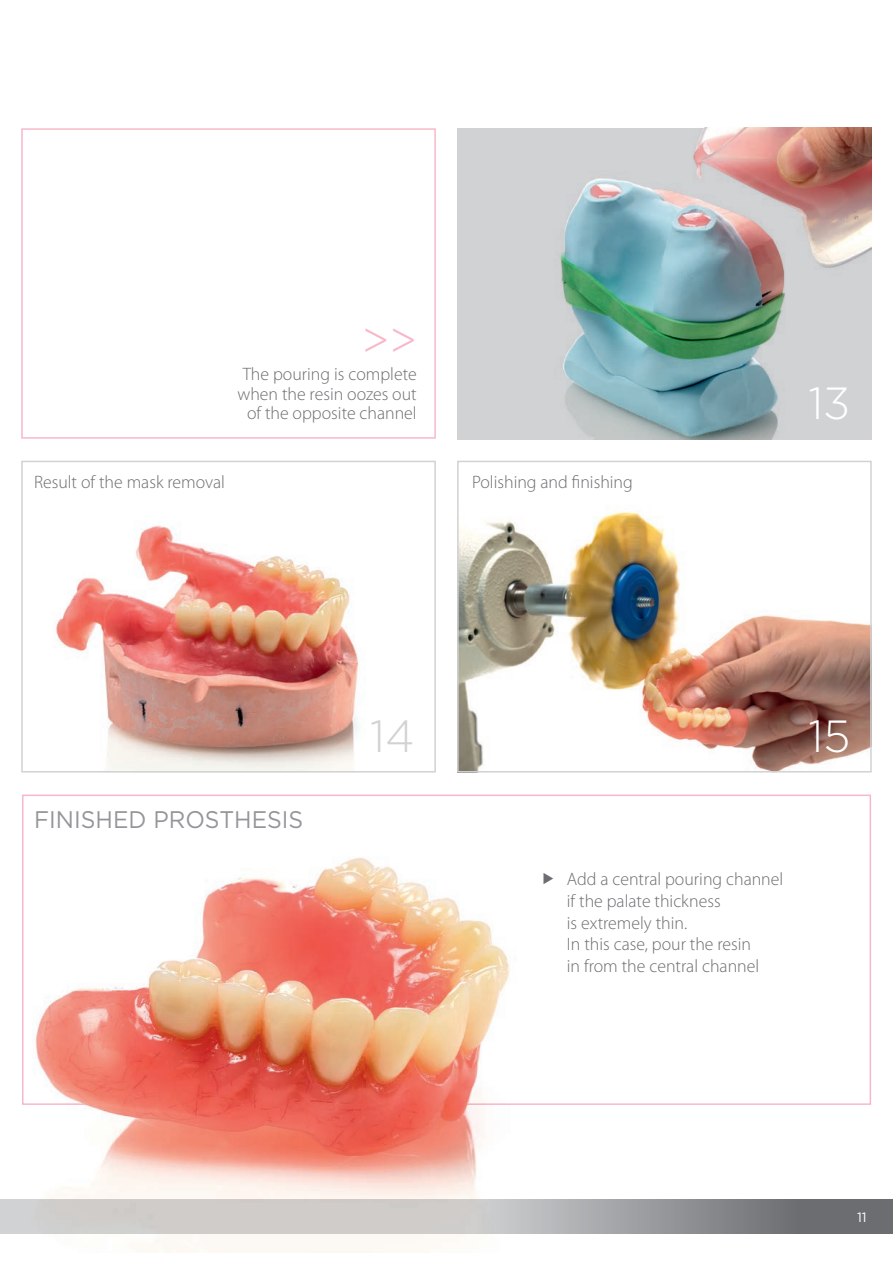
<style>
.page{position:relative;width:893px;height:1263px;background:#fff}
.page>*{position:absolute;margin:0;border:0;box-sizing:border-box;transform-origin:0 0}
.text{font:300 45px "Gotham";color:#fff}
.text-2{font:300 45px "Gotham";color:#d1d2d4}
.text-3{font:300 45px "Gotham";color:#f7b9c8}
.page_title{font:24px "Gotham";color:#939598;scale:.96 1}
.text-4{font:300 18px/21.6px "Myriad Pro";color:#6c6d70}
.t1{font:13.5px "Gotham";color:#fff}
</style>
<div class="page">
<div style="left:831px;top:1199px;width:62px;height:34px;background:#6c6d70"></div>
<svg style="left:0;top:1199px;width:829px;height:34px"></svg>
<div style="left:457px;top:128px;width:415px;height:311px;background:#d1d2d4"></div>
<img style="left:559px;top:128px;width:313px;height:311px">
<div style="left:21px;top:128px;width:415px;height:311px;border:2px solid #f7b9c8"></div>
<img style="left:56px;top:525px;width:304px;height:244px">
<div style="left:21px;top:461px;width:415px;height:311px;border:2px solid #d1d2d4"></div>
<img style="left:460px;top:511px;width:409px;height:258px">
<div style="left:457px;top:461px;width:415px;height:311px;border:2px solid #d1d2d4"></div>
<img style="left:11px;top:835px;width:521px;height:418px">
<p class="text-3" style="left:361px;top:311px;width:57px">&gt;&gt;</p>
<p class="text-4" style="left:243px;top:364px;width:175px">The pouring is complete</p>
<p class="text-4" style="left:238px;top:383px;width:181px">when the resin oozes out</p>
<p class="text-4" style="left:247px;top:403px;width:171px">of the opposite channel</p>
<p class="text-4" style="left:34px;top:472px;width:193px">Result of the mask removal</p>
<p class="text-4" style="left:472px;top:472px;width:162px">Polishing and finishing</p>
<p class="text" style="left:808px;top:375px;width:44px">13</p>
<p class="page_title" style="left:34px;top:804px;width:282px">FINISHED PROSTHESIS</p>
<p class="text-2" style="left:370px;top:708px;width:46px">14</p>
<p class="text" style="left:809px;top:708px;width:43px">15</p>
<p class="text-4" style="left:567px;top:869px;width:218px">Add a central pouring channel if the palate thickness<br>is extremely thin.<br>In this case, pour the resin<br>in from the central channel</p>
<p class="t1" style="left:857px;top:1208px;width:11px">11</p>
</div>
